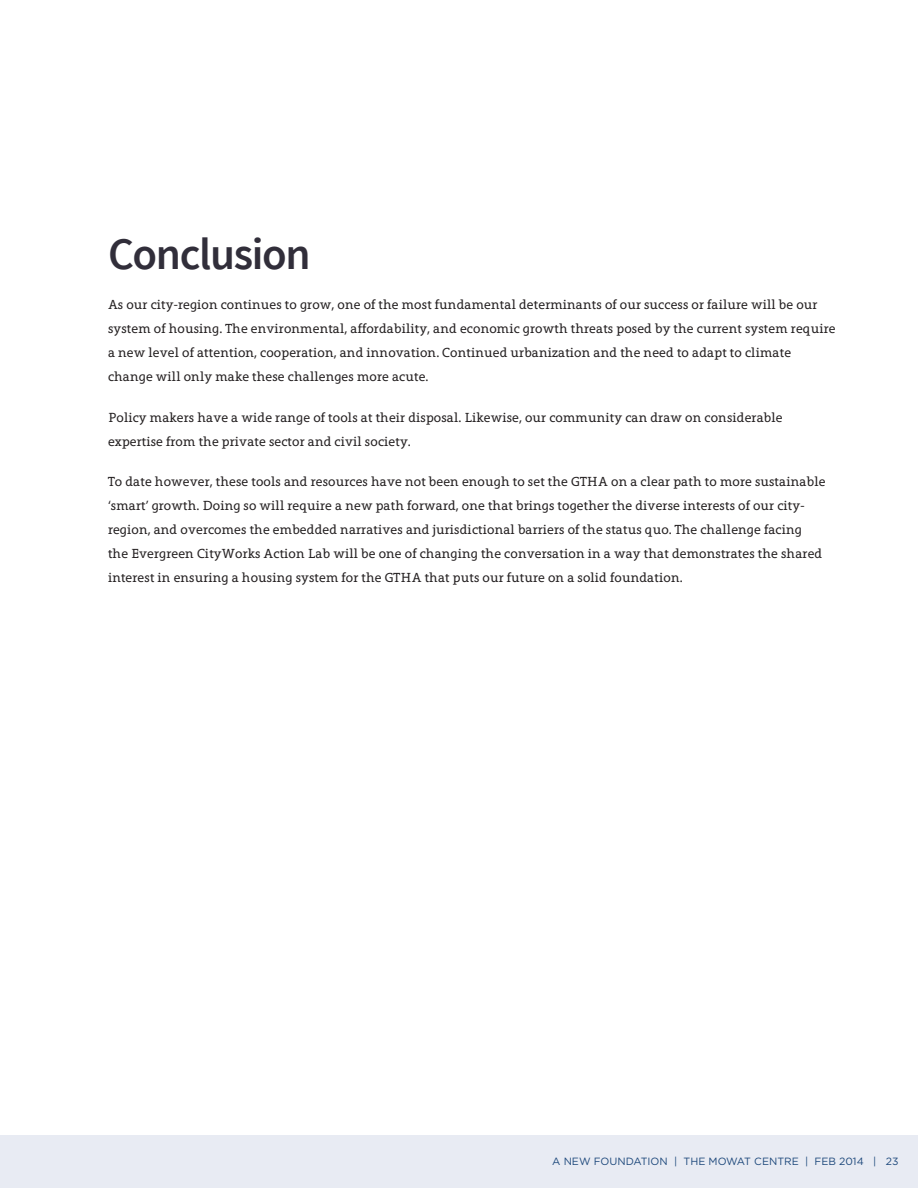
<style>
.page{position:relative;width:918px;height:1188px;background:#fff}
.page>*{position:absolute;margin:0;border:0;box-sizing:border-box;transform-origin:0 0}
.t1{font:600 45px "Source Sans Pro";letter-spacing:-.03em;color:#312e3a}
.t2{font:13.5px/24px "Grandesign Neue Serif";letter-spacing:.01em;color:#231f20}
.t3{font:10.5px "Gotham HTF";color:#1d487b}
</style>
<div class="page">
<div style="left:0;top:1135px;width:918px;height:53px;background:#e8ebf3"></div>
<h1 class="t1" style="left:108px;top:229px;width:204px">Conclusion</h1>
<p class="t2" style="left:108px;top:293px;width:729px">As our city-region continues to grow, one of the most fundamental determinants of our success or failure will be our system of housing. The environmental, affordability, and economic growth threats posed by the current system require a new level of attention, cooperation, and innovation. Continued urbanization and the need to adapt to climate change will only make these challenges more acute.</p>
<p class="t2" style="left:108px;top:405px;width:676px">Policy makers have a wide range of tools at their disposal. Likewise, our community can draw on considerable expertise from the private sector and civil society.</p>
<p class="t2" style="left:108px;top:469px;width:719px">To date however, these tools and resources have not been enough to set the GTHA on a clear path to more sustainable ‘smart’ growth. Doing so will require a new path forward, one that brings together the diverse interests of our city&shy;region, and overcomes the embedded narratives and jurisdictional barriers of the status quo. The challenge facing<br>the Evergreen CityWorks Action Lab will be one of changing the conversation in a way that demonstrates the shared interest in ensuring a housing system for the GTHA that puts our future on a solid foundation.</p>
<p class="t3" style="left:552px;top:1156px;width:348px">A NEW FOUNDATION | THE MOWAT CENTRE | FEB 2014 | 23</p>
</div>
